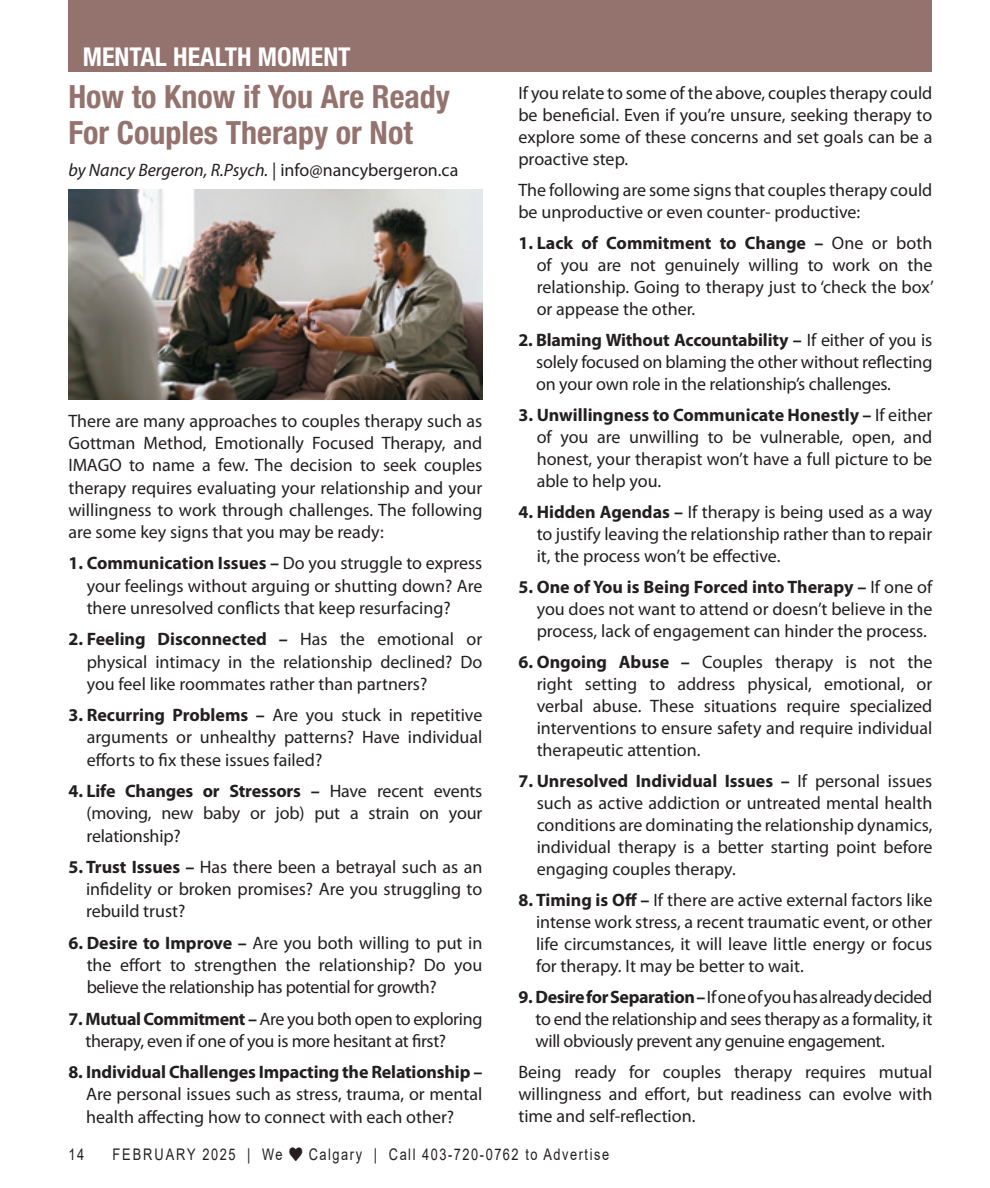
<style>
.page{position:relative;width:990px;height:1188px;background:#fff}
.page>*{position:absolute;margin:0;border:0;box-sizing:border-box;transform-origin:0 0}
.In_Around_title{font:700 condensed 32px/36.2px "Helvetica Neue LT Std";color:#94726d}
.t1{font:700 condensed 26px "Helvetica Neue LT Std";color:#fff}
.Body_text{font:18px/22px "Myriad Pro";color:#231f20;text-align:justify}
.Body_text-2{font:18px/22.2px "Myriad Pro";letter-spacing:-.02em;color:#231f20}
.Body_text-3{font:italic 18px "Myriad Pro";color:#231f20}
.t2{font:16px "Arial";letter-spacing:.12em;color:#231f20;scale:.8 1}
.t3{font:16px "Arial";letter-spacing:.155em;color:#231f20;scale:.8 1}
.s1{font-style:normal}
.s2{font-weight:700}
</style>
<div class="page">
<div style="left:68px;top:0;width:864px;height:72px;background:#94726d"></div>
<img style="left:68px;top:190px;width:414px;height:210px">
<p class="t1" style="left:83px;top:41px;width:270px">MENTAL HEALTH MOMENT</p>
<p class="In_Around_title" style="left:68px;top:78px;width:383px">How to Know if You Are Ready<br>For Couples Therapy or Not</p>
<p class="Body_text-3" style="left:68px;top:158px;width:392px">by Nancy Bergeron, R.Psych. <span class="s1">| info@nancybergeron.ca</span></p>
<p class="Body_text" style="left:68px;top:409px;width:416px">There are many approaches to couples therapy such as Gottman Method, Emotionally Focused Therapy, and IMAGO to name a few. The decision to seek couples therapy requires evaluating your relationship and your willingness to work through challenges. The following are some key signs that you may be ready:</p>
<p class="Body_text" style="left:87px;top:552px;width:397px;text-indent:-18px"><span class="s2">1. Communication Issues –</span> Do you struggle to express your feelings without arguing or shutting down? Are there unresolved conflicts that keep resurfacing?</p>
<p class="Body_text" style="left:87px;top:628px;width:397px;text-indent:-18px"><span class="s2">2. Feeling Disconnected –</span> Has the emotional or physical intimacy in the relationship declined? Do you feel like roommates rather than partners?</p>
<p class="Body_text" style="left:87px;top:704px;width:397px;text-indent:-18px"><span class="s2">3. Recurring Problems –</span> Are you stuck in repetitive arguments or unhealthy patterns? Have individual efforts to fix these issues failed?</p>
<p class="Body_text" style="left:87px;top:780px;width:397px;text-indent:-18px"><span class="s2">4. Life Changes or Stressors –</span> Have recent events (moving, new baby or job) put a strain on your relationship?</p>
<p class="Body_text" style="left:86px;top:855px;width:398px;text-indent:-18px"><span class="s2">5. Trust Issues –</span> Has there been a betrayal such as an infidelity or broken promises? Are you struggling to rebuild trust?</p>
<p class="Body_text" style="left:87px;top:931px;width:397px;text-indent:-18px"><span class="s2">6. Desire to Improve –</span> Are you both willing to put in the effort to strengthen the relationship? Do you believe the relationship has potential for growth?</p>
<p class="Body_text-2" style="left:86px;top:1007px;width:398px;text-indent:-17px"><span class="s2">7. Mutual Commitment –</span> Are you both open to exploring therapy, even if one of you is more hesitant at first?</p>
<p class="Body_text" style="left:86px;top:1061px;width:398px;text-indent:-18px"><span class="s2">8. Individual Challenges Impacting the Relationship – </span>Are personal issues such as stress, trauma, or mental health affecting how to connect with each other?</p>
<p class="Body_text" style="left:518px;top:81px;width:416px">If you relate to some of the above, couples therapy could be beneficial. Even if you’re unsure, seeking therapy to explore some of these concerns and set goals can be a proactive step.</p>
<p class="Body_text" style="left:518px;top:178px;width:416px">The following are some signs that couples therapy could be unproductive or even counter- productive:</p>
<p class="Body_text" style="left:537px;top:231px;width:399px;text-indent:-18px"><span class="s2">1. Lack of Commitment to Change –</span> One or both of you are not genuinely willing to work on the relationship. Going to therapy just to ‘check the box’ or appease the other.</p>
<p class="Body_text" style="left:536px;top:328px;width:398px;text-indent:-18px"><span class="s2">2. Blaming Without Accountability –</span> If either of you is solely focused on blaming the other without reflecting on your own role in the relationship’s challenges.</p>
<p class="Body_text" style="left:537px;top:403px;width:397px;text-indent:-18px"><span class="s2">3. Unwillingness to Communicate Honestly –</span> If either of you are unwilling to be vulnerable, open, and honest, your therapist won’t have a full picture to be able to help you.</p>
<p class="Body_text" style="left:537px;top:500px;width:397px;text-indent:-18px"><span class="s2">4. Hidden Agendas –</span> If therapy is being used as a way to justify leaving the relationship rather than to repair it, the process won’t be effective.</p>
<p class="Body_text" style="left:537px;top:575px;width:397px;text-indent:-18px"><span class="s2">5. One of You is Being Forced into Therapy –</span> If one of you does not want to attend or doesn’t believe in the process, lack of engagement can hinder the process.</p>
<p class="Body_text" style="left:537px;top:650px;width:397px;text-indent:-18px"><span class="s2">6. Ongoing Abuse –</span> Couples therapy is not the right setting to address physical, emotional, or verbal abuse. These situations require specialized interventions to ensure safety and require individual therapeutic attention.</p>
<p class="Body_text" style="left:537px;top:769px;width:397px;text-indent:-18px"><span class="s2">7. Unresolved Individual Issues –</span> If personal issues such as active addiction or untreated mental health conditions are dominating the relationship dynamics, individual therapy is a better starting point before engaging couples therapy.</p>
<p class="Body_text" style="left:536px;top:888px;width:398px;text-indent:-18px"><span class="s2">8. Timing is Off –</span> If there are active external factors like intense work stress, a recent traumatic event, or other life circumstances, it will leave little energy or focus for therapy. It may be better to wait.</p>
<p class="Body_text" style="left:536px;top:985px;width:398px;text-indent:-17px"><span class="s2">9. Desire for Separation –</span> If one of you has already decided to end the relationship and sees therapy as a formality, it will obviously prevent any genuine engagement.</p>
<p class="Body_text" style="left:518px;top:1060px;width:416px">Being ready for couples therapy requires mutual willingness and effort, but readiness can evolve with time and self-reflection.</p>
<p class="t2" style="left:68px;top:1143px;width:21px">14</p>
<p class="t3" style="left:112px;top:1143px;width:214px">FEBRUARY 2025 | We</p>
<p class="t2" style="left:309px;top:1143px;width:377px">Calgary | Call 403-720-0762 to Advertise</p>
</div>
